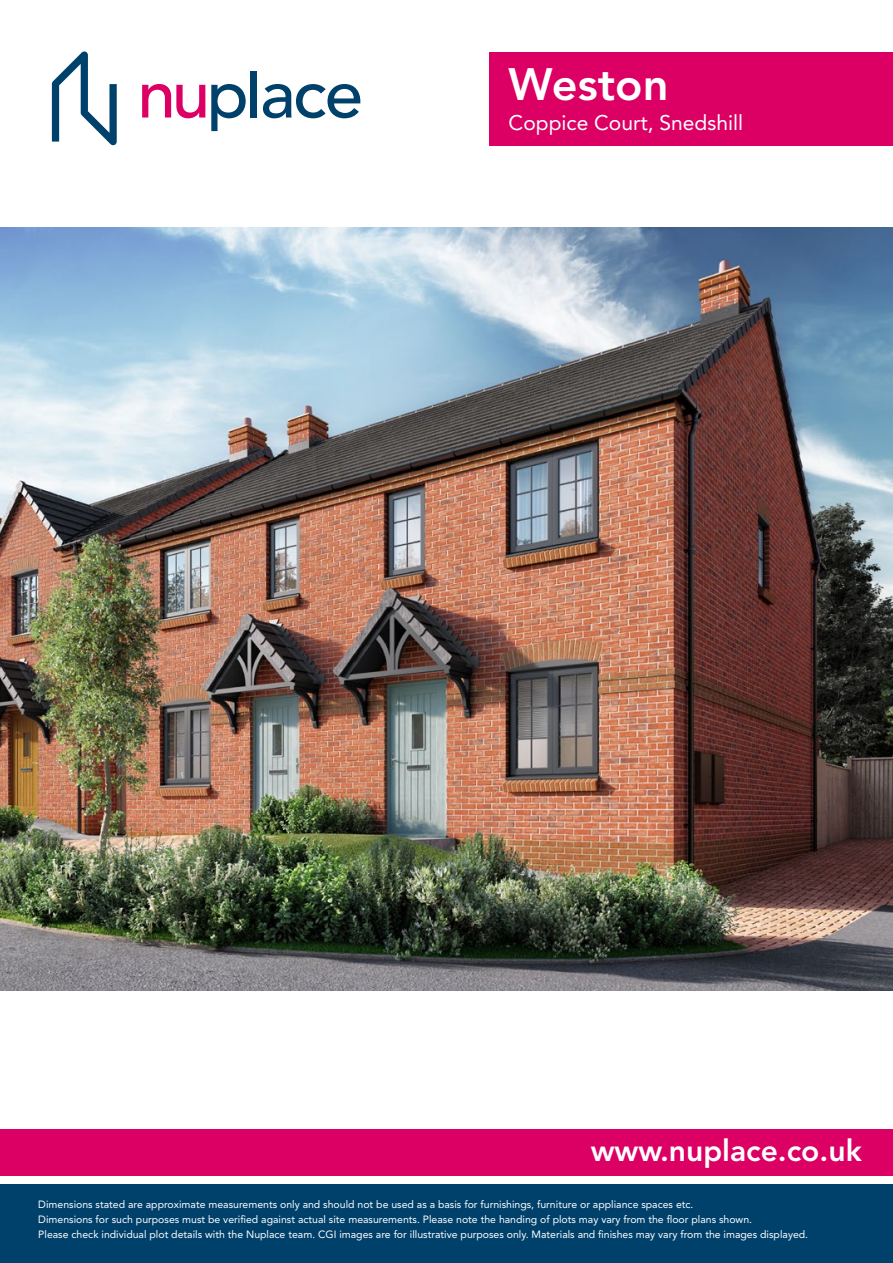
<style>
.page{position:relative;width:893px;height:1263px;background:#fff}
.page>*{position:absolute;margin:0;border:0;box-sizing:border-box;transform-origin:0 0}
.t1{font:800 45px "Avenir LT Std";color:#fff}
.t2{font:800 30px "Avenir LT Std";color:#fff}
.t3{font:21px "Avenir LT Std";color:#fff}
.t4{font:10.5px/15px "Avenir LT Std";color:#fff}
</style>
<div class="page">
<div style="left:0;top:1184px;width:893px;height:79px;background:#00416b"></div>
<div style="left:0;top:1129px;width:893px;height:47px;background:#dc0064"></div>
<svg style="left:52px;top:51px;width:65px;height:94px"></svg>
<svg style="left:142px;top:84px;width:63px;height:34px"></svg>
<svg style="left:211px;top:84px;width:35px;height:47px"></svg>
<div style="left:250px;top:71px;width:7px;height:47px;background:#00416b"></div>
<svg style="left:263px;top:84px;width:97px;height:34px"></svg>
<div style="left:489px;top:52px;width:404px;height:93px;background:#dc0064"></div>
<img style="left:0;top:227px;width:893px;height:763px">
<h1 class="t1" style="left:509px;top:57px;width:161px">Weston</h1>
<h3 class="t3" style="left:509px;top:110px;width:236px">Coppice Court, Snedshill</h3>
<h2 class="t2" style="left:591px;top:1133px;width:273px">www.nuplace.co.uk</h2>
<p class="t4" style="left:38px;top:1197px;width:771px">Dimensions stated are approximate measurements only and should not be used as a basis for furnishings, furniture or appliance spaces etc.<br>Dimensions for such purposes must be verified against actual site measurements. Please note the handing of plots may vary from the floor plans shown.<br>Please check individual plot details with the Nuplace team. CGI images are for illustrative purposes only. Materials and finishes may vary from the images displayed.</p>
</div>
